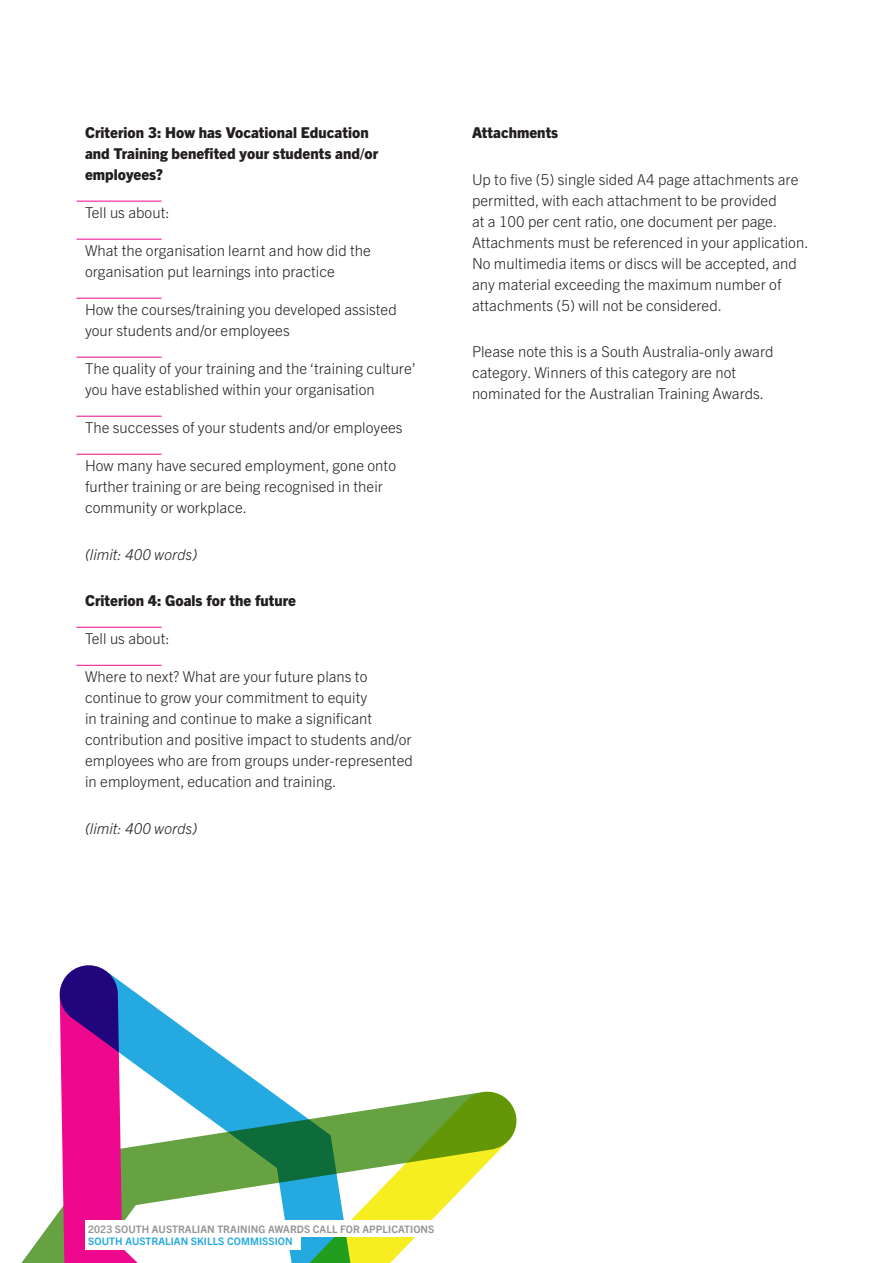
<style>
.page{position:relative;width:893px;height:1263px;background:#fff}
.page>*{position:absolute;margin:0;border:0;box-sizing:border-box;transform-origin:0 0}
.t1{font:300 15px/21px "Trade Gothic Next LT Pro";letter-spacing:.005em;color:#231f20}
.t2{font:800 15px/21px "Trade Gothic Next LT Pro";letter-spacing:.005em;color:#231f20}
.t3{font:italic 300 15px "Trade Gothic Next LT Pro";letter-spacing:.005em;color:#231f20}
.t4{font:700 10.35px "Trade Gothic Next LT Pro";letter-spacing:.01em;color:#939598}
.t5{font:700 10.35px "Trade Gothic Next LT Pro";letter-spacing:.01em;color:#24aae1}
</style>
<div class="page">
<hr style="left:77px;top:201px;width:85px;height:1px;background:#ed088d">
<hr style="left:77px;top:239px;width:85px;height:1px;background:#ed088d">
<hr style="left:77px;top:298px;width:85px;height:1px;background:#ed088d">
<hr style="left:77px;top:357px;width:85px;height:1px;background:#ed088d">
<hr style="left:77px;top:416px;width:85px;height:1px;background:#ed088d">
<hr style="left:77px;top:454px;width:85px;height:1px;background:#ed088d">
<hr style="left:77px;top:627px;width:85px;height:1px;background:#ed088d">
<hr style="left:77px;top:665px;width:85px;height:1px;background:#ed088d">
<svg style="left:21px;top:1091px;width:496px;height:172px"></svg>
<svg style="left:59px;top:965px;width:331px;height:298px"></svg>
<div style="left:85px;top:1233px;width:215px;height:17px;background:#fff"></div>
<div style="left:85px;top:1220px;width:354px;height:17px;background:#fff"></div>
<p class="t2" style="left:85px;top:121px;width:295px">Criterion 3: How has Vocational Education and Training benefited your students and/or employees?</p>
<p class="t1" style="left:85px;top:201px;width:86px">Tell us about:</p>
<p class="t1" style="left:85px;top:239px;width:287px">What the organisation learnt and how did the organisation put learnings into practice</p>
<p class="t1" style="left:85px;top:298px;width:313px">How the courses/training you developed assisted your students and/or employees</p>
<p class="t1" style="left:85px;top:357px;width:333px">The quality of your training and the ‘training culture’ you have established within your organisation</p>
<p class="t1" style="left:85px;top:416px;width:319px">The successes of your students and/or employees</p>
<p class="t1" style="left:85px;top:454px;width:313px">How many have secured employment, gone onto further training or are being recognised in their community or workplace.</p>
<p class="t3" style="left:85px;top:544px;width:114px">(limit: 400 words)</p>
<p class="t2" style="left:85px;top:589px;width:212px">Criterion 4: Goals for the future</p>
<p class="t1" style="left:85px;top:627px;width:86px">Tell us about:</p>
<p class="t1" style="left:85px;top:665px;width:329px">Where to next? What are your future plans to continue to grow your commitment to equity<br>in training and continue to make a significant contribution and positive impact to students and/or employees who are from groups under-represented in employment, education and training.</p>
<p class="t3" style="left:85px;top:818px;width:114px">(limit: 400 words)</p>
<p class="t2" style="left:472px;top:121px;width:88px">Attachments</p>
<p class="t1" style="left:472px;top:168px;width:338px">Up to five (5) single sided A4 page attachments are permitted, with each attachment to be provided<br>at a 100 per cent ratio, one document per page.<br>Attachments must be referenced in your application.<br>No multimedia items or discs will be accepted, and any material exceeding the maximum number of attachments (5) will not be considered.</p>
<p class="t1" style="left:472px;top:340px;width:303px">Please note this is a South Australia-only award category. Winners of this category are not nominated for the Australian Training Awards.</p>
<p class="t4" style="left:88px;top:1222px;width:348px">2023 SOUTH AUSTRALIAN TRAINING AWARDS CALL FOR APPLICATIONS</p>
<p class="t5" style="left:88px;top:1234px;width:206px">SOUTH AUSTRALIAN SKILLS COMMISSION</p>
</div>
